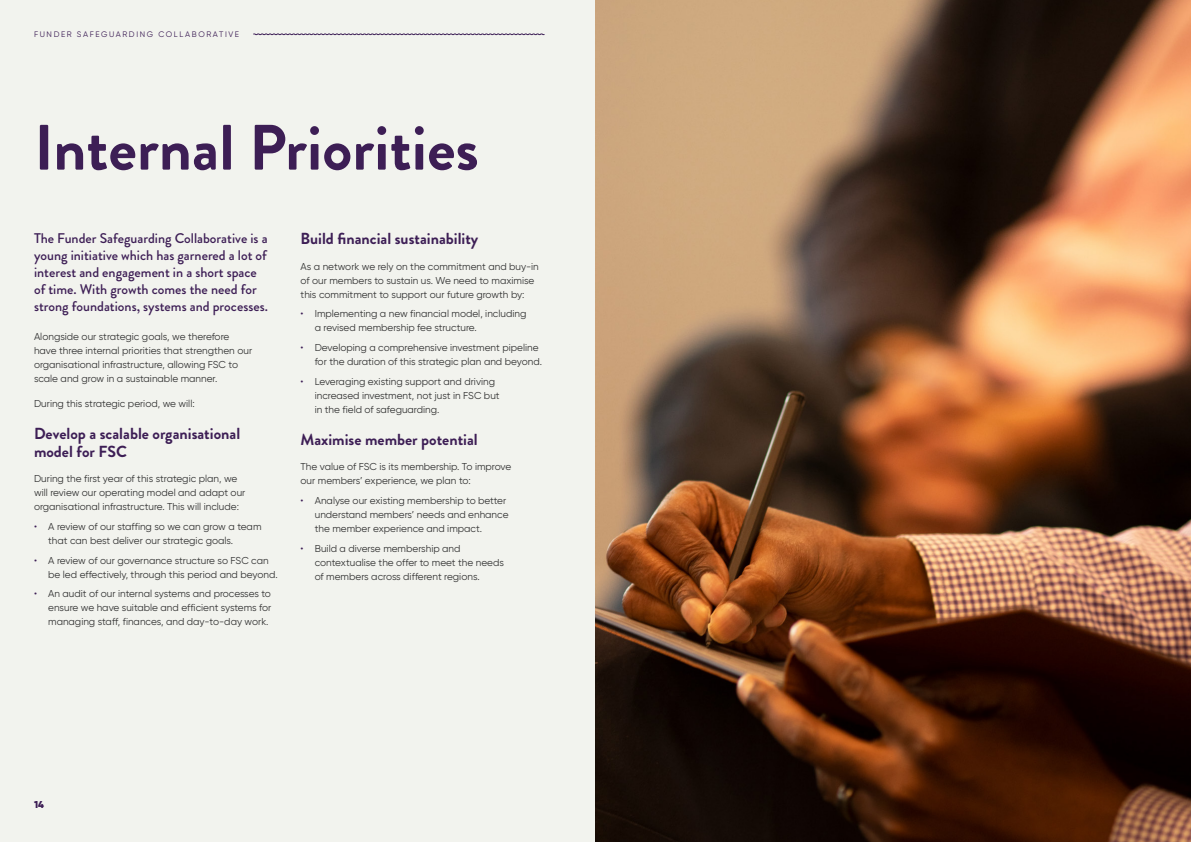
<style>
.page{position:relative;width:1191px;height:842px;background:#fff}
.page>*{position:absolute;margin:0;border:0;box-sizing:border-box;transform-origin:0 0}
.t1{font:700 64px "Brandon Grotesque";color:#3d1e55}
.t2{font:700 16px/18px "Brandon Grotesque";color:#3d1e55}
.t3{font:500 14px/17px "Brandon Grotesque";color:#3d1e55}
.t4{font:10px/14px "Gilroy";color:#333}
.t5{font:900 10px "Gilroy";color:#3d1e55}
.t6{font:8px "Gilroy";letter-spacing:.2em;color:#3d1e55}
.s1{color:#3d1e55}
</style>
<div class="page">
<div style="left:0;top:0;width:595px;height:842px;background:#f2f3ee"></div>
<img style="left:595px;top:0;width:596px;height:842px">
<svg style="left:253px;top:33px;width:292px;height:2px"></svg>
<p class="t6" style="left:34px;top:30px;width:207px">FUNDER SAFEGUARDING COLLABORATIVE</p>
<h1 class="t1" style="left:34px;top:103px;width:446px">Internal Priorities</h1>
<h3 class="t3" style="left:34px;top:230px;width:235px">The Funder Safeguarding Collaborative is a young initiative which has garnered a lot of interest and engagement in a short space of time. With growth comes the need for strong foundations, systems and processes.</h3>
<p class="t4" style="left:34px;top:329px;width:220px">Alongside our strategic goals, we therefore have three internal priorities that strengthen our organisational infrastructure, allowing FSC to scale and grow in a sustainable manner.</p>
<p class="t4" style="left:34px;top:396px;width:162px">During this strategic period, we will:</p>
<h2 class="t2" style="left:34px;top:425px;width:208px">Develop a scalable organisational model for FSC</h2>
<p class="t4" style="left:34px;top:472px;width:213px">During the first year of this strategic plan, we will review our operating model and adapt our organisational infrastructure. This will include:</p>
<p class="t4" style="left:48px;top:519px;width:215px;text-indent:-14px"><span class="s1">•</span> A review of our staffing so we can grow a team that can best deliver our strategic goals.</p>
<p class="t4" style="left:48px;top:553px;width:231px;text-indent:-14px"><span class="s1">•</span> A review of our governance structure so FSC can be led effectively, through this period and beyond.</p>
<p class="t4" style="left:48px;top:587px;width:225px;text-align:justify;text-indent:-14px"><span class="s1">•</span> An audit of our internal systems and processes to ensure we have suitable and efficient systems for managing staff, finances, and day-to-day work.</p>
<h2 class="t2" style="left:300px;top:230px;width:179px">Build financial sustainability</h2>
<p class="t4" style="left:300px;top:259px;width:240px">As a network we rely on the commitment and buy-in of our members to sustain us. We need to maximise this commitment to support our future growth by:</p>
<p class="t4" style="left:315px;top:307px;width:213px;text-indent:-14px"><span class="s1">•</span> Implementing a new financial model, including a revised membership fee structure.</p>
<p class="t4" style="left:315px;top:340px;width:229px;text-indent:-14px"><span class="s1">•</span> Developing a comprehensive investment pipeline for the duration of this strategic plan and beyond.</p>
<p class="t4" style="left:315px;top:374px;width:186px;text-indent:-14px"><span class="s1">•</span> Leveraging existing support and driving increased investment, not just in FSC but in the field of safeguarding.</p>
<h2 class="t2" style="left:300px;top:431px;width:179px">Maximise member potential</h2>
<p class="t4" style="left:300px;top:460px;width:212px">The value of FSC is its membership. To improve our members’ experience, we plan to:</p>
<p class="t4" style="left:315px;top:493px;width:195px;text-indent:-14px"><span class="s1">•</span> Analyse our existing membership to better understand members’ needs and enhance the member experience and impact.</p>
<p class="t4" style="left:315px;top:541px;width:191px;text-indent:-14px"><span class="s1">•</span> Build a diverse membership and contextualise the offer to meet the needs of members across different regions.</p>
<p class="t5" style="left:34px;top:798px;width:11px">14</p>
</div>
